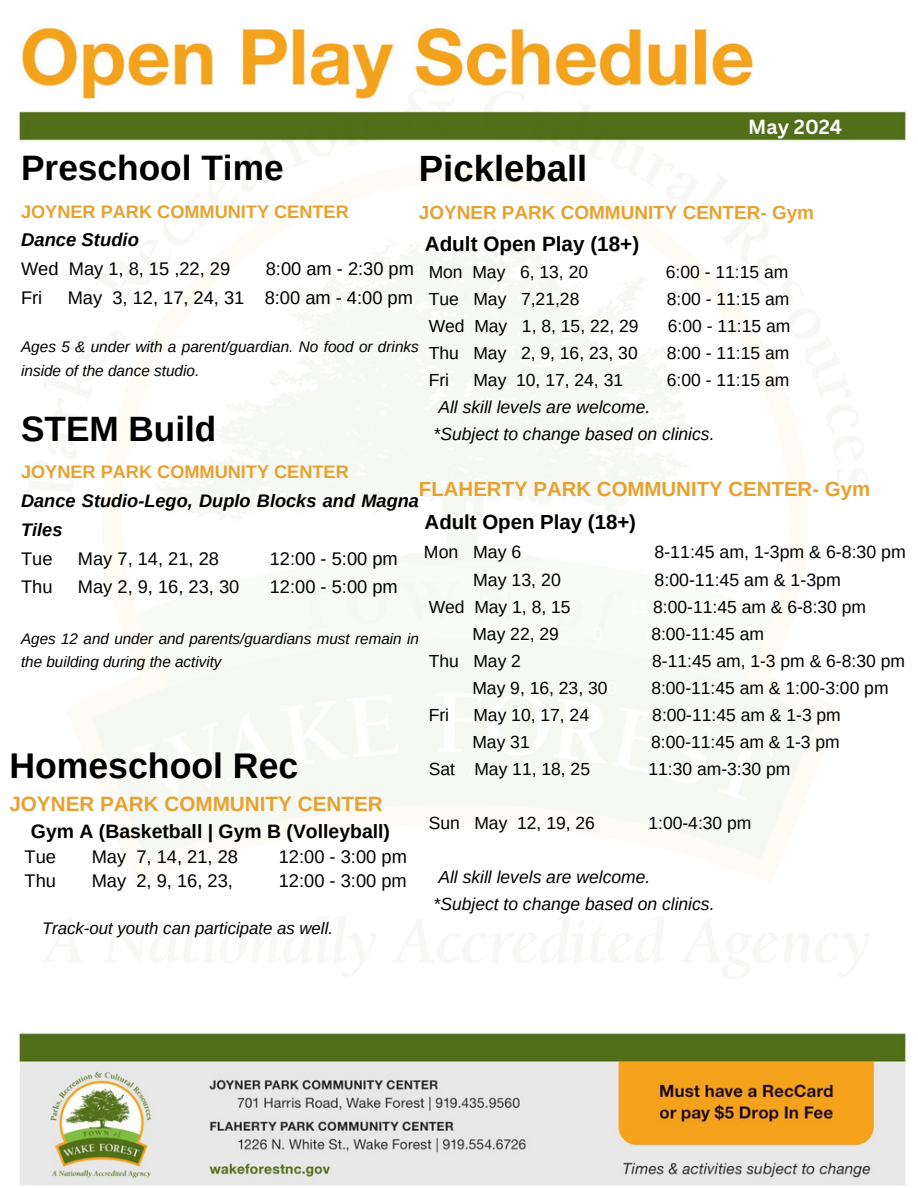
<style>
.page{position:relative;width:918px;height:1188px;background:#fff}
.page>*{position:absolute;margin:0;border:0;box-sizing:border-box;transform-origin:0 0}
.t1{font:700 36.45px "Arimo";color:#000}
.t2{font:700 35.7px "Arimo";color:#000}
.t3{font:700 35.25px "Arimo";color:#000}
.t4{font:700 20.7px "Arimo";color:#e6a231}
.t5{font:700 20.7px "Arimo";color:#000}
.t6{font:700 20.4px/32.7px "Arimo";color:#e6a231}
.t7{font:700 19.8px "Canva Sans";color:#fff}
.t8{font:700 19.35px "Arimo";color:#000}
.t9{font:700 18.9px "Arimo";color:#e6a231}
.t10{font:italic 700 18.45px "Arimo";color:#000}
.t11{font:18.3px "Arimo";color:#000}
.t12{font:italic 700 18.15px/28.8px "Arimo";color:#000}
.t13{font:700 18.15px "Arimo";color:#e6a231}
.t14{font:17.7px "Arimo";color:#000}
.t15{font:17.55px "Arimo";color:#000}
.t16{font:italic 17.55px/27px "Arimo";color:#000}
.t17{font:italic 16.8px "Arimo";color:#000}
.t18{font:italic 15.3px/23.5px "Arimo";color:#000}
.s1{font-style:normal;color:#e6a231}
.s2{font-weight:700;color:#fff}
.s3{color:#000}
.s4{color:#fff}
</style>
<div class="page">
<img style="left:18px;top:27px;width:888px;height:1159px">
<img style="left:18px;top:76px;width:889px;height:923px">
<h2 class="t7" style="left:748px;top:113px;width:96px">May 2024</h2>
<p class="t3" style="left:21px;top:148px;width:264px">Preschool Time</p>
<p class="t13" style="left:21px;top:201px;width:329px">JOYNER PARK COMMUNITY CENTER</p>
<p class="t10" style="left:21px;top:230px;width:119px">Dance Studio</p>
<p class="t11" style="left:21px;top:259px;width:211px">Wed May 1, 8, 15 ,22, 29</p>
<p class="t11" style="left:266px;top:259px;width:150px">8:00 am - 2:30 pm</p>
<p class="t11" style="left:21px;top:287px;width:23px">Fri</p>
<p class="t11" style="left:68px;top:287px;width:178px">May 3, 12, 17, 24, 31</p>
<p class="t11" style="left:265px;top:287px;width:150px">8:00 am - 4:00 pm</p>
<p class="t18" style="left:21px;top:335px;width:399px">Ages 5 &amp; under with a parent/guardian. No food or drinks inside of the dance studio.</p>
<p class="t3" style="left:21px;top:409px;width:197px">STEM Build</p>
<p class="t12" style="left:21px;top:458px;width:399px"><span class="s1">JOYNER PARK COMMUNITY CENTER<br></span>Dance Studio-Lego, Duplo Blocks and Magna<br>Tiles</p>
<p class="t11" style="left:21px;top:548px;width:33px">Tue</p>
<p class="t11" style="left:78px;top:548px;width:143px">May 7, 14, 21, 28</p>
<p class="t11" style="left:270px;top:548px;width:129px">12:00 - 5:00 pm</p>
<p class="t11" style="left:21px;top:577px;width:33px">Thu</p>
<h3 class="t11" style="left:78px;top:577px;width:163px">May 2, 9, 16, 23, 30</h3>
<h3 class="t11" style="left:270px;top:577px;width:129px">12:00 - 5:00 pm</h3>
<h3 class="t18" style="left:21px;top:626px;width:399px">Ages 12 and under and parents/guardians must remain in the building during the activity</h3>
<p class="t1" style="left:419px;top:148px;width:170px">Pickleball</p>
<p class="t9" style="left:419px;top:201px;width:397px">JOYNER PARK COMMUNITY CENTER- Gym</p>
<p class="t5" style="left:425px;top:232px;width:216px">Adult Open Play (18+)</p>
<p class="t15" style="left:429px;top:262px;width:161px">Mon May 6, 13, 20</p>
<p class="t15" style="left:666px;top:262px;width:124px">6:00 - 11:15 am</p>
<p class="t15" style="left:429px;top:289px;width:152px">Tue May 7,21,28</p>
<p class="t15" style="left:667px;top:289px;width:124px">8:00 - 11:15 am</p>
<p class="t15" style="left:429px;top:316px;width:212px">Wed May 1, 8, 15, 22, 29</p>
<p class="t15" style="left:668px;top:316px;width:124px">6:00 - 11:15 am</p>
<p class="t15" style="left:429px;top:343px;width:211px">Thu May 2, 9, 16, 23, 30</p>
<p class="t15" style="left:667px;top:343px;width:124px">8:00 - 11:15 am</p>
<p class="t15" style="left:429px;top:370px;width:22px">Fri</p>
<p class="t15" style="left:473px;top:370px;width:151px">May 10, 17, 24, 31</p>
<p class="t15" style="left:662px;top:370px;width:129px"><span class="s2">/</span>6:00 - 11:15 am</p>
<p class="t16" style="left:434px;top:394px;width:282px">All skill levels are welcome. *Subject to change based on clinics.</p>
<p class="t6" style="left:419px;top:473px;width:453px">FLAHERTY PARK COMMUNITY CENTER- Gym<br><span class="s3">Adult Open Play (18+)</span></p>
<p class="t14" style="left:424px;top:542px;width:99px">Mon May 6</p>
<p class="t14" style="left:655px;top:542px;width:253px">8-11:45 am, 1-3pm &amp; 6-8:30 pm</p>
<p class="t14" style="left:473px;top:570px;width:89px">May 13, 20</p>
<p class="t14" style="left:655px;top:570px;width:188px">8:00-11:45 am &amp; 1-3pm</p>
<p class="t15" style="left:429px;top:598px;width:143px">Wed May 1, 8, 15</p>
<p class="t15" style="left:629px;top:598px;width:239px"><span class="s4">11</span> 8:00-11:45 am &amp; 6-8:30 pm</p>
<p class="t15" style="left:472px;top:625px;width:88px">May 22, 29</p>
<p class="t15" style="left:646px;top:625px;width:119px"><span class="s4">/</span>8:00-11:45 am</p>
<p class="t15" style="left:429px;top:652px;width:94px">Thu May 2</p>
<p class="t15" style="left:652px;top:652px;width:254px">8-11:45 am, 1-3 pm &amp; 6-8:30 pm</p>
<p class="t15" style="left:472px;top:679px;width:146px">May 9, 16, 23, 30<span class="s4">0</span></p>
<p class="t15" style="left:651px;top:679px;width:239px">8:00-11:45 am &amp; 1:00-3:00 pm</p>
<p class="t15" style="left:429px;top:706px;width:22px">Fri</p>
<p class="t15" style="left:473px;top:706px;width:117px">May 10, 17, 24</p>
<p class="t15" style="left:643px;top:706px;width:200px"><span class="s4">//</span>8:00-11:45 am &amp; 1-3 pm</p>
<p class="t15" style="left:472px;top:733px;width:59px">May 31</p>
<p class="t15" style="left:651px;top:733px;width:190px">8:00-11:45 am &amp; 1-3 pm</p>
<p class="t15" style="left:429px;top:760px;width:163px">Sat <span class="s4">/</span>May 11, 18, 25</p>
<p class="t15" style="left:648px;top:760px;width:143px">11:30 am-3:30 pm</p>
<p class="t15" style="left:429px;top:814px;width:168px">Sun May 12, 19, 26</p>
<p class="t15" style="left:648px;top:814px;width:105px">1:00-4:30 pm</p>
<h1 class="t16" style="left:434px;top:864px;width:282px">All skill levels are welcome. *Subject to change based on clinics.</h1>
<h3 class="t2" style="left:9px;top:745px;width:290px">Homeschool Rec</h3>
<h3 class="t4" style="left:9px;top:792px;width:375px">JOYNER PARK COMMUNITY CENTER</h3>
<h3 class="t8" style="left:31px;top:820px;width:361px">Gym A (Basketball | Gym B (Volleyball)</h3>
<h3 class="t11" style="left:25px;top:846px;width:33px">Tue</h3>
<h3 class="t11" style="left:92px;top:846px;width:148px">May 7, 14, 21, 28</h3>
<h3 class="t11" style="left:279px;top:846px;width:130px">12:00 - 3:00 pm</h3>
<h3 class="t11" style="left:25px;top:871px;width:33px">Thu</h3>
<h3 class="t11" style="left:92px;top:871px;width:143px">May 2, 9, 16, 23,</h3>
<h3 class="t11" style="left:279px;top:871px;width:130px">12:00 - 3:00 pm</h3>
<h3 class="t17" style="left:42px;top:919px;width:293px">Track-out youth can participate as well.</h3>
</div>
